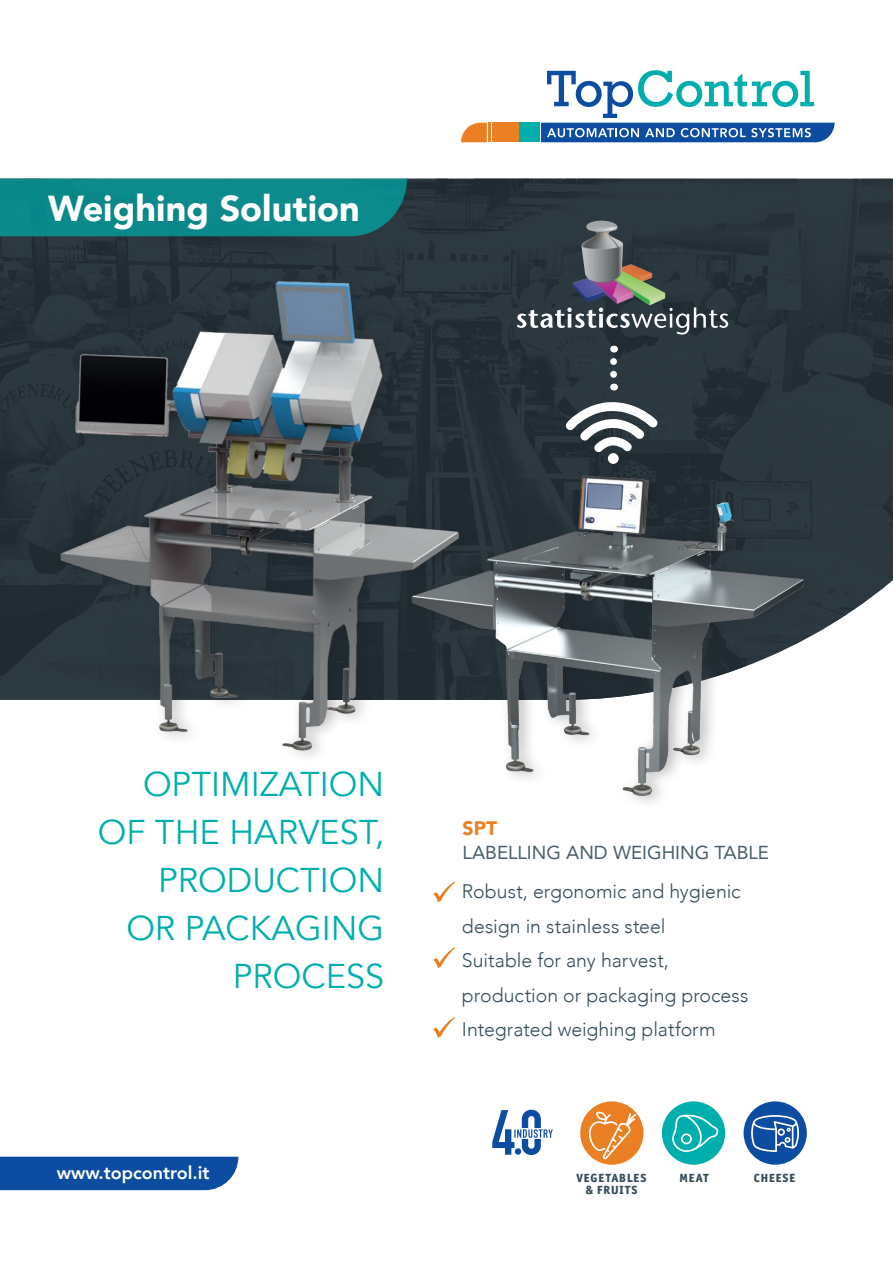
<style>
.page{position:relative;width:893px;height:1263px;background:#fff}
.page>*{position:absolute;margin:0;border:0;box-sizing:border-box;transform-origin:0 0}
.t1{font:900 36px "Avenir";color:#fff}
.t2{font:34.35px/48px "Avenir";color:#00afad;text-align:right}
.t3{font:300 19.5px/34.5px "Avenir";color:#364d59}
.t4{font:900 19.5px "Avenir";color:#ea8023}
.t5{font:18.75px "Avenir";color:#485e6a}
.t6{font:800 18px "Avenir";color:#fff}
.t7{font:800 11.85px "Officina San ITC";letter-spacing:.075em;color:#364d59}
</style>
<div class="page">
<img style="left:0;top:179px;width:893px;height:521px">
<div style="left:520px;top:123px;width:20px;height:19px;background:#00afad"></div>
<div style="left:503px;top:123px;width:16px;height:19px;background:#ea8023"></div>
<div style="left:492px;top:123px;width:10px;height:19px;background:#ea8023"></div>
<hr style="left:488px;top:123px;width:3px;height:19px;background:#ea8023">
<svg style="left:541px;top:70px;width:294px;height:72px"></svg>
<svg style="left:461px;top:123px;width:26px;height:19px"></svg>
<div style="left:0;top:1157px;width:238px;height:33px;background:#0d4da1"></div>
<div style="left:54px;top:269px;width:423px;height:495px;background:#231f20;opacity:.3"></div>
<img style="left:52px;top:268px;width:416px;height:489px">
<div style="left:406px;top:465px;width:416px;height:344px;background:#231f20;opacity:.3"></div>
<img style="left:404px;top:464px;width:407px;height:339px">
<div style="left:744px;top:1101px;width:63px;height:64px;background:#0d4da1;border-radius:50%"></div>
<svg style="left:749px;top:1115px;width:52px;height:37px"></svg>
<div style="left:662px;top:1101px;width:63px;height:64px;background:#00afad;border-radius:50%"></div>
<svg style="left:672px;top:1114px;width:46px;height:38px"></svg>
<div style="left:580px;top:1101px;width:63px;height:64px;background:#ea8023;border-radius:50%"></div>
<svg style="left:588px;top:1111px;width:48px;height:48px"></svg>
<svg style="left:433px;top:881px;width:22px;height:21px"></svg>
<svg style="left:433px;top:947px;width:22px;height:21px"></svg>
<svg style="left:433px;top:1017px;width:22px;height:21px"></svg>
<svg style="left:492px;top:1110px;width:61px;height:45px"></svg>
<div style="left:0;top:179px;width:407px;height:57px;background:#0d8b8c"></div>
<svg style="left:566px;top:402px;width:91px;height:50px"></svg>
<div style="left:608px;top:453px;width:11px;height:11px;background:#fff;border-radius:50%"></div>
<svg style="left:610px;top:346px;width:7px;height:28px"></svg>
<svg style="left:517px;top:307px;width:211px;height:27px"></svg>
<img style="left:573px;top:221px;width:92px;height:84px">
<h1 class="t1" style="left:48px;top:177px;width:313px">Weighing Solution</h1>
<h2 class="t2" style="left:98px;top:760px;width:288px">OPTIMIZATION<br>OF THE HARVEST,<br>PRODUCTION<br>OR PACKAGING<br>PROCESS</h2>
<p class="t6" style="left:57px;top:1159px;width:154px">www.topcontrol.it</p>
<p class="t4" style="left:463px;top:812px;width:36px">SPT</p>
<p class="t5" style="left:463px;top:838px;width:308px">LABELLING AND WEIGHING TABLE</p>
<p class="t3" style="left:462px;top:874px;width:288px">Robust, ergonomic and hygienic design in stainless steel<br>Suitable for any harvest, production or packaging process<br>Integrated weighing platform</p>
<p class="t7" style="left:576px;top:1170px;width:72px">VEGETABLES</p>
<p class="t7" style="left:680px;top:1170px;width:31px">MEAT</p>
<p class="t7" style="left:754px;top:1170px;width:43px">CHEESE</p>
<p class="t7" style="left:585px;top:1182px;width:54px">&amp; FRUITS</p>
</div>
